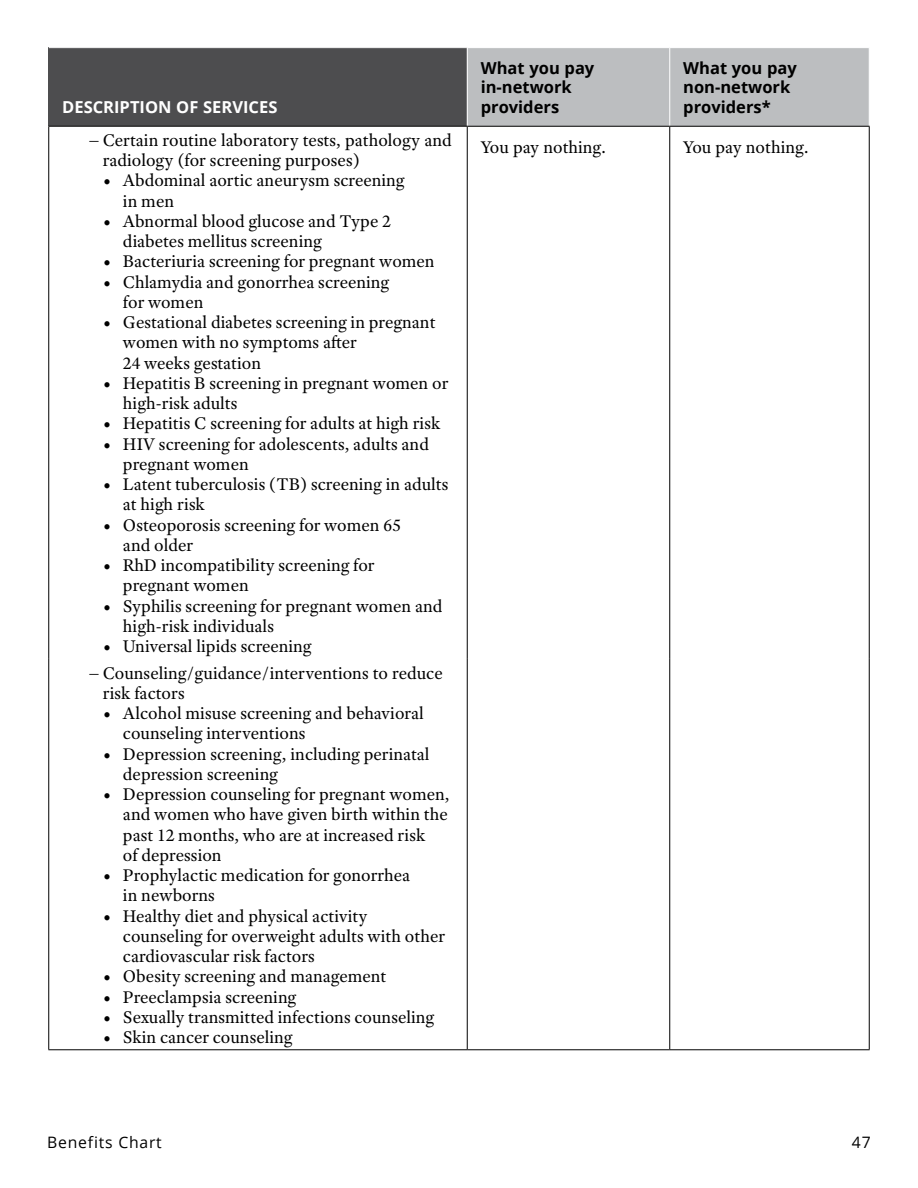
<style>
.page{position:relative;width:918px;height:1188px;background:#fff}
.page>*{position:absolute;margin:0;border:0;box-sizing:border-box;transform-origin:0 0}
.t1{font:18px/20.2px "Adobe Text Pro";color:#000}
.t2{font:700 16.5px/19.5px "Open Sans";color:#000}
.t3{font:700 16.5px "Open Sans";color:#fff}
.t4{font:15.75px "Open Sans";letter-spacing:.05em;color:#000}
</style>
<div class="page">
<div style="left:49px;top:48px;width:418px;height:78px;background:#4d4d4f"></div>
<div style="left:468px;top:48px;width:401px;height:78px;background:#bcbec0"></div>
<hr style="left:467px;top:127px;width:1px;height:532px;background:#000">
<hr style="left:669px;top:127px;width:1px;height:532px;background:#000">
<hr style="left:869px;top:127px;width:1px;height:532px;background:#000">
<hr style="left:467px;top:659px;width:1px;height:390px;background:#000">
<hr style="left:669px;top:659px;width:1px;height:390px;background:#000">
<hr style="left:869px;top:659px;width:1px;height:390px;background:#000">
<hr style="left:48px;top:1049px;width:419px;height:1px;background:#000">
<hr style="left:467px;top:1049px;width:203px;height:1px;background:#000">
<hr style="left:670px;top:1049px;width:200px;height:1px;background:#000">
<hr style="left:48px;top:127px;width:1px;height:532px;background:#000">
<hr style="left:48px;top:659px;width:1px;height:390px;background:#000">
<hr style="left:669px;top:48px;width:1px;height:78px;background:#fff">
<hr style="left:48px;top:126px;width:419px;height:1px;background:#000">
<hr style="left:467px;top:126px;width:203px;height:1px;background:#000">
<hr style="left:670px;top:126px;width:200px;height:1px;background:#000">
<p class="t3" style="left:62px;top:95px;width:217px">DESCRIPTION OF SERVICES</p>
<p class="t1" style="left:103px;top:130px;width:351px;text-indent:-14px">− Certain routine laboratory tests, pathology and radiology (for screening purposes)</p>
<p class="t1" style="left:123px;top:170px;width:283px;text-indent:-20px">• Abdominal aortic aneurysm screening in men</p>
<p class="t1" style="left:123px;top:211px;width:269px;text-indent:-20px">• Abnormal blood glucose and Type 2 diabetes mellitus screening</p>
<p class="t1" style="left:103px;top:251px;width:333px">• Bacteriuria screening for pregnant women</p>
<p class="t1" style="left:123px;top:271px;width:268px;text-indent:-20px">• Chlamydia and gonorrhea screening for women</p>
<p class="t1" style="left:123px;top:312px;width:314px;text-indent:-20px">• Gestational diabetes screening in pregnant women with no symptoms after<br>24 weeks gestation</p>
<p class="t1" style="left:123px;top:373px;width:327px;text-indent:-20px">• Hepatitis B screening in pregnant women or high-risk adults</p>
<p class="t1" style="left:103px;top:413px;width:339px">• Hepatitis C screening for adults at high risk</p>
<p class="t1" style="left:123px;top:433px;width:308px;text-indent:-20px">• HIV screening for adolescents, adults and pregnant women</p>
<p class="t1" style="left:123px;top:474px;width:327px;text-indent:-20px">• Latent tuberculosis (TB) screening in adults at high risk</p>
<p class="t1" style="left:123px;top:514px;width:279px;text-indent:-20px">• Osteoporosis screening for women 65 and older</p>
<p class="t1" style="left:123px;top:555px;width:253px;text-indent:-20px">• RhD incompatibility screening for pregnant women</p>
<p class="t1" style="left:123px;top:595px;width:321px;text-indent:-20px">• Syphilis screening for pregnant women and high-risk individuals</p>
<p class="t1" style="left:103px;top:636px;width:210px">• Universal lipids screening</p>
<p class="t1" style="left:103px;top:662px;width:341px;text-indent:-14px">− Counseling/guidance/interventions to reduce risk factors</p>
<p class="t1" style="left:123px;top:703px;width:302px;text-indent:-20px">• Alcohol misuse screening and behavioral counseling interventions</p>
<p class="t1" style="left:123px;top:743px;width:308px;text-indent:-20px">• Depression screening, including perinatal depression screening</p>
<p class="t1" style="left:123px;top:784px;width:328px;text-indent:-20px">• Depression counseling for pregnant women, and women who have given birth within the past 12 months, who are at increased risk<br>of depression</p>
<p class="t1" style="left:123px;top:865px;width:289px;text-indent:-20px">• Prophylactic medication for gonorrhea in newborns</p>
<p class="t1" style="left:123px;top:905px;width:323px;text-indent:-20px">• Healthy diet and physical activity counseling for overweight adults with other cardiovascular risk factors</p>
<p class="t1" style="left:103px;top:966px;width:285px">• Obesity screening and management</p>
<p class="t1" style="left:103px;top:986px;width:195px">• Preeclampsia screening</p>
<p class="t1" style="left:103px;top:1007px;width:333px">• Sexually transmitted infections counseling</p>
<p class="t1" style="left:103px;top:1027px;width:191px">• Skin cancer counseling</p>
<p class="t2" style="left:481px;top:58px;width:115px">What you pay in‑network providers</p>
<p class="t2" style="left:683px;top:58px;width:115px">What you pay non‑network providers*</p>
<p class="t1" style="left:481px;top:136px;width:127px">You pay nothing.</p>
<p class="t1" style="left:683px;top:136px;width:127px">You pay nothing.</p>
<p class="t4" style="left:47px;top:1131px;width:116px">Benefits Chart</p>
<p class="t4" style="left:852px;top:1131px;width:20px">47</p>
</div>
